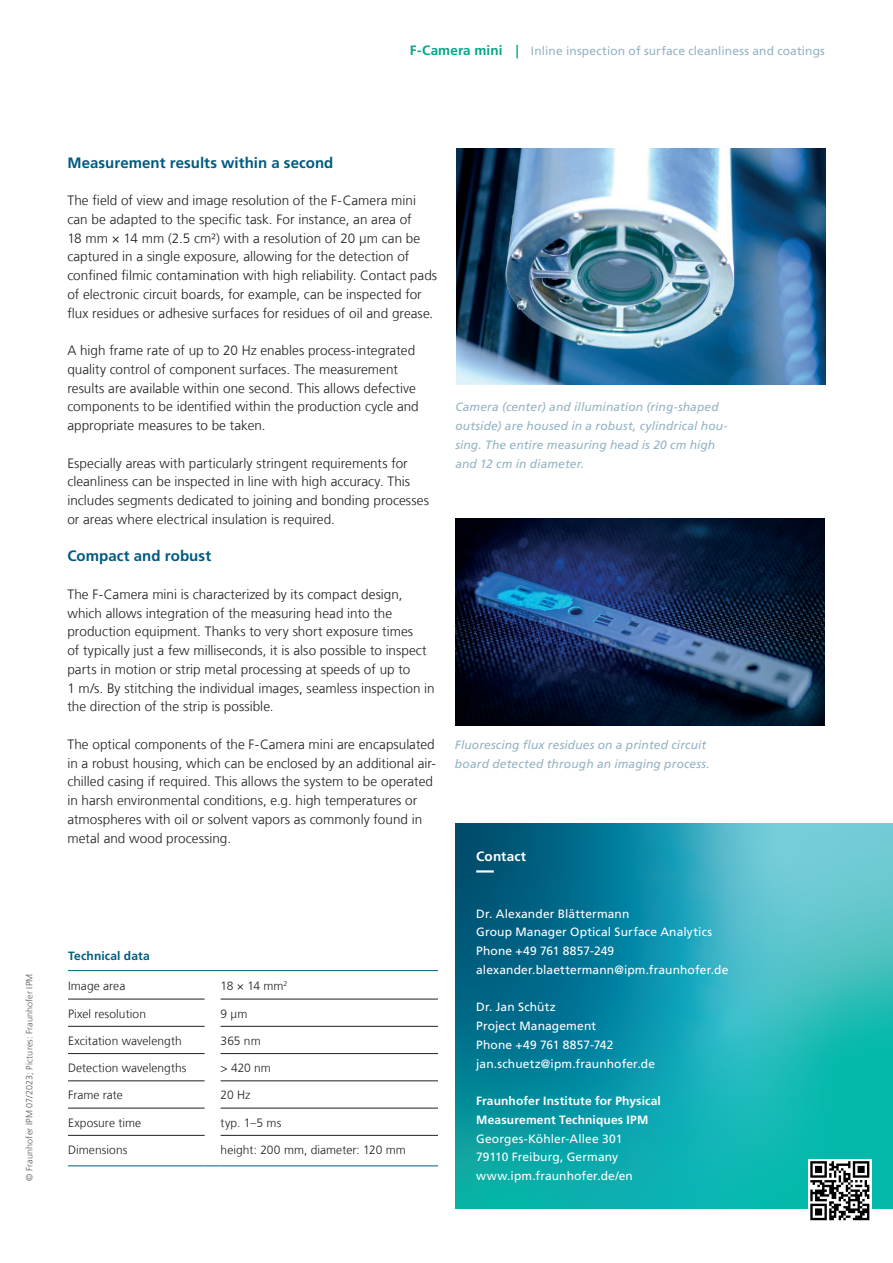
<style>
.page{position:relative;width:893px;height:1263px;background:#fff}
.page>*{position:absolute;margin:0;border:0;box-sizing:border-box;transform-origin:0 0}
.t1{font:700 15px "Frutiger LT Com";letter-spacing:.005em;color:#005b7f}
.t2{font:300 13.5px/18.8px "Frutiger LT Com";letter-spacing:.005em;color:#231f20}
.t3{font:700 13.5px "Frutiger LT Com";letter-spacing:.01em;color:#fff}
.t4{font:12px/18.8px "Frutiger LT Com";letter-spacing:.01em;color:#fff}
.t5{font:italic 12px/18.8px "Frutiger LT Com";letter-spacing:.01em;color:#93b3c3}
.t6{font:300 12px "Frutiger LT Com";letter-spacing:.005em;color:#231f20}
.t7{font:12px "Frutiger LT Com";letter-spacing:.01em;color:#93b3c3}
.t8{font:700 12px/18.8px "Frutiger LT Com";letter-spacing:.01em;color:#fff}
.t9{font:700 12px "Frutiger LT Com";letter-spacing:.01em;color:#005b7f}
.t10{font:300 9px "Frutiger LT Com";letter-spacing:.015em;color:#57585a}
.s1{font-weight:700;font-size:13.5px;color:#00a786}
</style>
<div class="page">
<img style="left:456px;top:149px;width:369px;height:236px">
<img style="left:455px;top:518px;width:370px;height:207px">
<svg style="left:455px;top:824px;width:438px;height:384px;background:#1a9fac"></svg>
<svg style="left:476px;top:870px;width:349px;height:2px"></svg>
<hr style="left:68px;top:970px;width:370px;height:1px;background:#005b7f">
<hr style="left:68px;top:1165px;width:137px;height:1px;background:#005b7f">
<svg style="left:205px;top:1165px;width:16px;height:1px"></svg>
<hr style="left:221px;top:1165px;width:217px;height:1px;background:#005b7f">
<hr style="left:68px;top:999px;width:137px;height:1px;background:#231f20">
<hr style="left:68px;top:1026px;width:137px;height:1px;background:#231f20">
<hr style="left:68px;top:1053px;width:137px;height:1px;background:#231f20">
<hr style="left:68px;top:1080px;width:137px;height:1px;background:#231f20">
<hr style="left:68px;top:1108px;width:137px;height:1px;background:#231f20">
<hr style="left:68px;top:1135px;width:137px;height:1px;background:#231f20">
<hr style="left:221px;top:999px;width:217px;height:1px;background:#231f20">
<hr style="left:221px;top:1026px;width:217px;height:1px;background:#231f20">
<hr style="left:221px;top:1053px;width:217px;height:1px;background:#231f20">
<hr style="left:221px;top:1080px;width:217px;height:1px;background:#231f20">
<hr style="left:221px;top:1108px;width:217px;height:1px;background:#231f20">
<hr style="left:221px;top:1135px;width:217px;height:1px;background:#231f20">
<div style="left:808px;top:1159px;width:64px;height:63px;background:linear-gradient(to bottom,#fff,#fff)"></div>
<svg style="left:810px;top:1161px;width:59px;height:59px"></svg>
<p class="t7" style="left:410px;top:44px;width:417px"><span class="s1">F-Camera mini |</span> Inline inspection of surface cleanliness and coatings</p>
<p class="t10" style="left:24px;top:1180px;width:208px;rotate:-90deg">© Fraunhofer IPM 07/2023; Pictures: Fraunhofer IPM</p>
<p class="t1" style="left:67px;top:154px;width:268px">Measurement results within a second</p>
<p class="t2" style="left:67px;top:191px;width:371px">The field of view and image resolution of the F-Camera mini can be adapted to the specific task. For instance, an area of<br>18 mm × 14 mm (2.5 cm²) with a resolution of 20 µm can be captured in a single exposure, allowing for the detection of confined filmic contamination with high reliability. Contact pads of electronic circuit boards, for example, can be inspected for flux residues or adhesive surfaces for residues of oil and grease.</p>
<p class="t2" style="left:67px;top:341px;width:353px">A high frame rate of up to 20 Hz enables process-integrated quality control of component surfaces. The measurement results are available within one second. This allows defective components to be identified within the production cycle and appropriate measures to be taken.</p>
<p class="t2" style="left:67px;top:454px;width:363px">Especially areas with particularly stringent requirements for cleanliness can be inspected in line with high accuracy. This includes segments dedicated to joining and bonding processes or areas where electrical insulation is required.</p>
<p class="t1" style="left:67px;top:547px;width:145px">Compact and robust</p>
<p class="t2" style="left:67px;top:585px;width:369px">The F-Camera mini is characterized by its compact design, which allows integration of the measuring head into the production equipment. Thanks to very short exposure times<br>of typically just a few milliseconds, it is also possible to inspect parts in motion or strip metal processing at speeds of up to<br>1 m/s. By stitching the individual images, seamless inspection in the direction of the strip is possible.</p>
<p class="t2" style="left:67px;top:735px;width:369px">The optical components of the F-Camera mini are encapsulated in a robust housing, which can be enclosed by an additional air&shy;chilled casing if required. This allows the system to be operated in harsh environmental conditions, e.g. high temperatures or atmospheres with oil or solvent vapors as commonly found in metal and wood processing.</p>
<p class="t5" style="left:455px;top:398px;width:274px">Camera (center) and illumination (ring-shaped outside) are housed in a robust, cylindrical hou&shy;sing. The entire measuring head is 20 cm high and 12 cm in diameter.</p>
<p class="t5" style="left:455px;top:735px;width:256px">Fluorescing flux residues on a printed circuit board detected through an imaging process.</p>
<p class="t3" style="left:476px;top:849px;width:51px">Contact</p>
<p class="t9" style="left:68px;top:949px;width:83px">Technical data</p>
<p class="t6" style="left:68px;top:979px;width:59px">Image area</p>
<p class="t6" style="left:68px;top:1006px;width:80px">Pixel resolution</p>
<p class="t6" style="left:68px;top:1034px;width:115px">Excitation wavelength</p>
<p class="t6" style="left:68px;top:1061px;width:120px">Detection wavelengths</p>
<p class="t6" style="left:68px;top:1088px;width:56px">Frame rate</p>
<p class="t6" style="left:68px;top:1115px;width:75px">Exposure time</p>
<p class="t6" style="left:68px;top:1143px;width:61px">Dimensions</p>
<p class="t6" style="left:221px;top:979px;width:68px">18 × 14 mm<sup>2</sup></p>
<p class="t6" style="left:221px;top:1006px;width:28px">9 µm</p>
<p class="t6" style="left:221px;top:1034px;width:42px">365 nm</p>
<p class="t6" style="left:221px;top:1061px;width:52px">&gt; 420 nm</p>
<p class="t6" style="left:221px;top:1088px;width:31px">20 Hz</p>
<p class="t6" style="left:221px;top:1115px;width:62px">typ. 1–5 ms</p>
<p class="t6" style="left:221px;top:1143px;width:187px">height: 200 mm, diameter: 120 mm</p>
<p class="t4" style="left:476px;top:904px;width:254px">Dr. Alexander Blättermann<br>Group Manager Optical Surface Analytics Phone +49 761 8857-249 alexander.blaettermann@ipm.fraunhofer.de</p>
<p class="t4" style="left:476px;top:998px;width:180px">Dr. Jan Schütz<br>Project Management<br>Phone +49 761 8857-742 jan.schuetz@ipm.fraunhofer.de</p>
<p class="t8" style="left:476px;top:1092px;width:186px">Fraunhofer Institute for Physical<br>Measurement Techniques IPM</p>
<p class="t4" style="left:476px;top:1129px;width:148px">Georges-Köhler-Allee 301<br>79110 Freiburg, Germany</p>
<p class="t4" style="left:476px;top:1167px;width:158px">www.ipm.fraunhofer.de/en</p>
</div>
